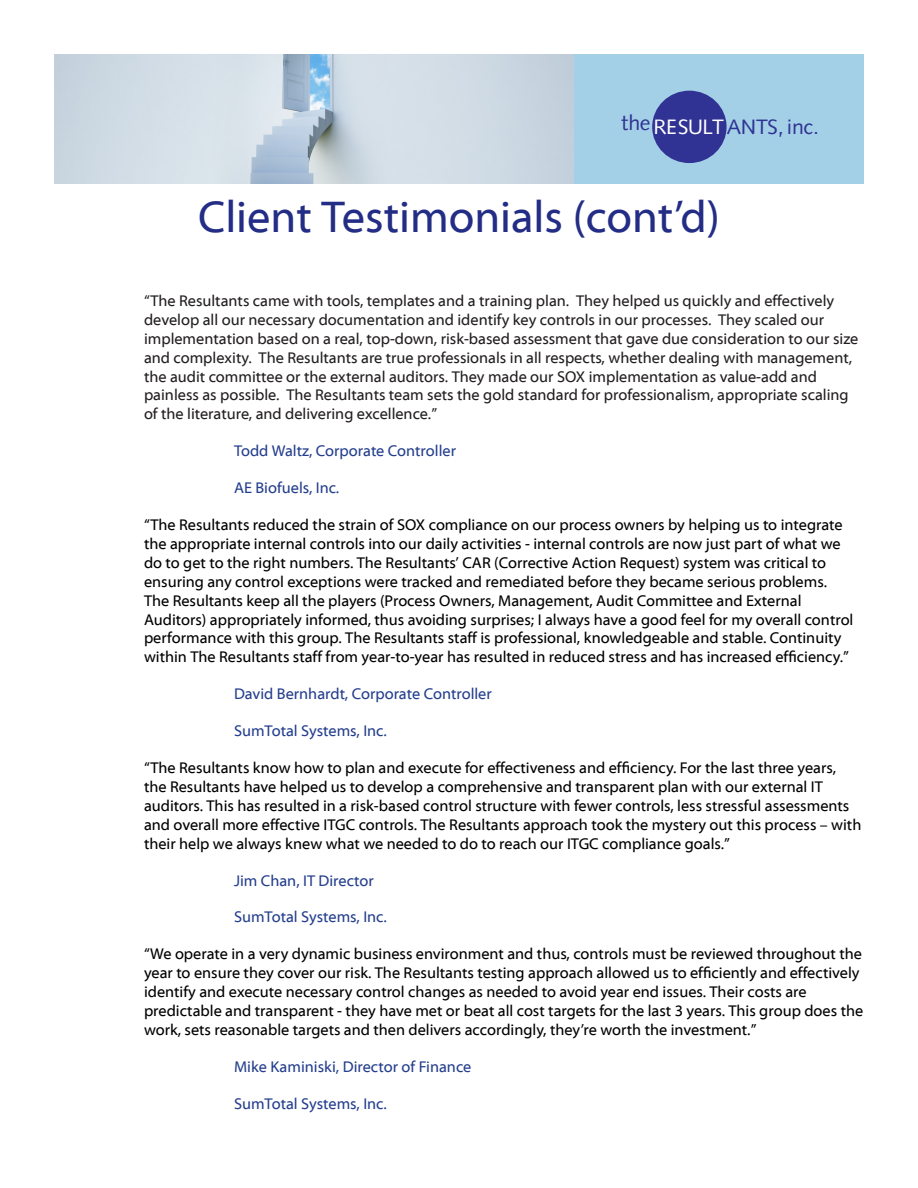
<style>
.page{position:relative;width:918px;height:1188px;background:#fff}
.page>*{position:absolute;margin:0;border:0;box-sizing:border-box;transform-origin:0 0}
.t1{font:45px "Myriad Web Pro";color:#232d85}
.t2{font:20.85px "Syntax";letter-spacing:-.02em;color:#303393}
.t3{font:15.75px/18.9px "Myriad Web Pro";color:#000}
.t4{font:15.75px/18.9px "Myriad Web Pro";color:#231f20}
.t5{font:15.75px "Myriad Web Pro";color:#253f8e}
.s1{color:#fff}
</style>
<div class="page">
<img style="left:54px;top:54px;width:520px;height:129px">
<div style="left:574px;top:54px;width:290px;height:129px;background:#a3d0e6"></div>
<div style="left:652px;top:91px;width:75px;height:72px;background:#303393;border-radius:50%"></div>
<p class="t2" style="left:621px;top:111px;width:31px">the</p>
<p class="t2" style="left:654px;top:115px;width:167px"><span class="s1">RESULT</span>ANTS, inc.</p>
<p class="t1" style="left:198px;top:193px;width:523px">Client Testimonials (cont’d)</p>
<p class="t4" style="left:144px;top:292px;width:716px">“The Resultants came with tools, templates and a training plan. They helped us quickly and effectively develop all our necessary documentation and identify key controls in our processes. They scaled our implementation based on a real, top-down, risk-based assessment that gave due consideration to our size and complexity. The Resultants are true professionals in all respects, whether dealing with management, the audit committee or the external auditors. They made our SOX implementation as value-add and painless as possible. The Resultants team sets the gold standard for professionalism, appropriate scaling of the literature, and delivering excellence.”</p>
<p class="t5" style="left:234px;top:443px;width:224px">Todd Waltz, Corporate Controller</p>
<p class="t5" style="left:234px;top:479px;width:107px">AE Biofuels, Inc.</p>
<p class="t3" style="left:144px;top:516px;width:711px">“The Resultants reduced the strain of SOX compliance on our process owners by helping us to integrate the appropriate internal controls into our daily activities - internal controls are now just part of what we do to get to the right numbers. The Resultants’ CAR (Corrective Action Request) system was critical to ensuring any control exceptions were tracked and remediated before they became serious problems.<br>The Resultants keep all the players (Process Owners, Management, Audit Committee and External Auditors) appropriately informed, thus avoiding surprises; I always have a good feel for my overall control performance with this group. The Resultants staff is professional, knowledgeable and stable. Continuity within The Resultants staff from year-to-year has resulted in reduced stress and has increased efficiency.”</p>
<p class="t5" style="left:234px;top:686px;width:259px">David Bernhardt, Corporate Controller</p>
<p class="t5" style="left:234px;top:722px;width:154px">SumTotal Systems, Inc.</p>
<p class="t3" style="left:144px;top:759px;width:719px">“The Resultants know how to plan and execute for effectiveness and efficiency. For the last three years, the Resultants have helped us to develop a comprehensive and transparent plan with our external IT auditors. This has resulted in a risk-based control structure with fewer controls, less stressful assessments and overall more effective ITGC controls. The Resultants approach took the mystery out this process – with their help we always knew what we needed to do to reach our ITGC compliance goals.”</p>
<p class="t5" style="left:234px;top:872px;width:141px">Jim Chan, IT Director</p>
<p class="t5" style="left:234px;top:909px;width:154px">SumTotal Systems, Inc.</p>
<p class="t3" style="left:144px;top:945px;width:721px">“We operate in a very dynamic business environment and thus, controls must be reviewed throughout the year to ensure they cover our risk. The Resultants testing approach allowed us to efficiently and effectively identify and execute necessary control changes as needed to avoid year end issues. Their costs are predictable and transparent - they have met or beat all cost targets for the last 3 years. This group does the work, sets reasonable targets and then delivers accordingly, they’re worth the investment.”</p>
<p class="t5" style="left:234px;top:1058px;width:239px">Mike Kaminiski, Director of Finance</p>
<p class="t5" style="left:234px;top:1095px;width:154px">SumTotal Systems, Inc.</p>
</div>
